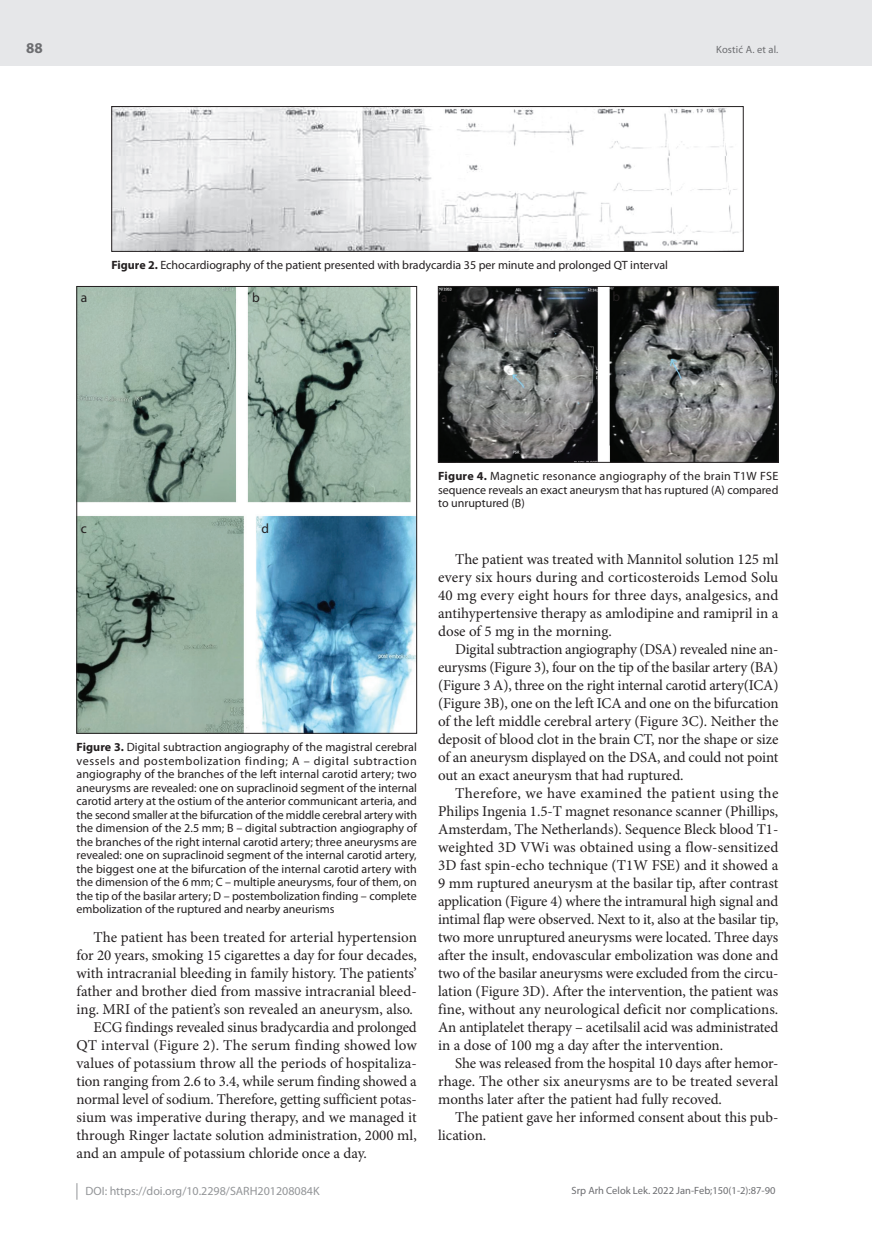
<style>
.page{position:relative;width:872px;height:1234px;background:#fff}
.page>*{position:absolute;margin:0;border:0;box-sizing:border-box;transform-origin:0 0}
.t1{font:15px/18px "Minion Pro";color:#231f20;text-align:justify}
.t2{font:700 15px "Myriad Pro";color:#6c6d70}
.t3{font:13.5px "Myriad Pro";color:#231f20}
.t4{font:12px/13.5px "Myriad Pro";color:#231f20;text-align:justify}
.t5{font:12px "Myriad Pro";color:#939598}
.t6{font:10.5px "Myriad Pro";color:#6c6d70}
.s1{font-weight:700}
</style>
<div class="page">
<div style="left:0;top:0;width:872px;height:66px;background:#e6e7e9"></div>
<svg style="left:77px;top:1183px;width:1px;height:16px"></svg>
<img style="left:113px;top:108px;width:626px;height:141px">
<div style="left:111px;top:106px;width:632px;height:145px;border:1px solid #231f20"></div>
<img style="left:79px;top:288px;width:336px;height:443px">
<div style="left:77px;top:286px;width:340px;height:447px;border:1px solid #231f20"></div>
<img style="left:440px;top:288px;width:336px;height:172px">
<div style="left:438px;top:286px;width:340px;height:176px;border:1px solid #231f20"></div>
<p class="t2" style="left:26px;top:38px;width:18px">88</p>
<p class="t6" style="left:716px;top:43px;width:64px">Kostić A. et al.</p>
<p class="t4" style="left:111px;top:258px;width:558px"><span class="s1">Figure 2.</span> Echocardiography of the patient presented with bradycardia 35 per minute and prolonged QT interval</p>
<p class="t3" style="left:81px;top:289px;width:8px">a</p>
<p class="t3" style="left:252px;top:289px;width:9px">b</p>
<p class="t3" style="left:441px;top:289px;width:8px">a</p>
<p class="t3" style="left:612px;top:288px;width:9px">b</p>
<p class="t3" style="left:81px;top:520px;width:8px">c</p>
<p class="t3" style="left:261px;top:520px;width:9px">d</p>
<p class="t4" style="left:77px;top:740px;width:342px"><span class="s1">Figure 3.</span> Digital subtraction angiography of the magistral cerebral vessels and postembolization finding; A – digital subtraction angiography of the branches of the left internal carotid artery; two aneurysms are revealed: one on supraclinoid segment of the internal carotid artery at the ostium of the anterior communicant arteria, and the second smaller at the bifurcation of the middle cerebral artery with the dimension of the 2.5 mm; B – digital subtraction angiography of the branches of the right internal carotid artery; three aneurysms are revealed: one on supraclinoid segment of the internal carotid artery, the biggest one at the bifurcation of the internal carotid artery with the dimension of the 6 mm; C – multiple aneurysms, four of them, on the tip of the basilar artery; D – postembolization finding – complete embolization of the ruptured and nearby aneurisms</p>
<p class="t1" style="left:94px;top:928px;width:325px">The patient has been treated for arterial hypertension</p>
<p class="t1" style="left:77px;top:946px;width:342px">for 20 years, smoking 15 cigarettes a day for four decades,</p>
<p class="t1" style="left:77px;top:964px;width:342px">with intracranial bleeding in family history. The patients’</p>
<p class="t1" style="left:77px;top:982px;width:342px">father and brother died from massive intracranial bleed-</p>
<p class="t1" style="left:77px;top:1000px;width:338px">ing. MRI of the patient’s son revealed an aneurysm, also.</p>
<p class="t1" style="left:94px;top:1018px;width:325px">ECG findings revealed sinus bradycardia and prolonged</p>
<p class="t1" style="left:77px;top:1036px;width:342px">QT interval (Figure 2). The serum finding showed low</p>
<p class="t1" style="left:77px;top:1054px;width:342px">values of potassium throw all the periods of hospitaliza-</p>
<p class="t1" style="left:77px;top:1072px;width:342px">tion ranging from 2.6 to 3.4, while serum finding showed a</p>
<p class="t1" style="left:77px;top:1090px;width:342px">normal level of sodium. Therefore, getting sufficient potas-</p>
<p class="t1" style="left:77px;top:1108px;width:342px">sium was imperative during therapy, and we managed it</p>
<p class="t1" style="left:77px;top:1126px;width:342px">through Ringer lactate solution administration, 2000 ml,</p>
<p class="t1" style="left:77px;top:1144px;width:292px">and an ampule of potassium chloride once a day.</p>
<p class="t4" style="left:438px;top:469px;width:342px"><span class="s1">Figure 4.</span> Magnetic resonance angiography of the brain T1W FSE sequence reveals an exact aneurysm that has ruptured (A) compared to unruptured (B)</p>
<p class="t1" style="left:438px;top:550px;width:342px;text-indent:17px">The patient was treated with Mannitol solution 125 ml every six hours during and corticosteroids Lemod Solu 40 mg every eight hours for three days, analgesics, and antihypertensive therapy as amlodipine and ramipril in a dose of 5 mg in the morning.</p>
<p class="t1" style="left:438px;top:640px;width:342px;text-indent:17px">Digital subtraction angiography (DSA) revealed nine an&shy;eurysms (Figure 3), four on the tip of the basilar artery (BA) (Figure 3 A), three on the right internal carotid artery(ICA) (Figure 3B), one on the left ICA and one on the bifurcation of the left middle cerebral artery (Figure 3C). Neither the deposit of blood clot in the brain CT, nor the shape or size of an aneurysm displayed on the DSA, and could not point out an exact aneurysm that had ruptured.</p>
<p class="t1" style="left:438px;top:784px;width:342px;text-indent:17px">Therefore, we have examined the patient using the Philips Ingenia 1.5-T magnet resonance scanner (Phillips, Amsterdam, The Netherlands). Sequence Bleck blood T1- weighted 3D VWi was obtained using a flow-sensitized 3D fast spin-echo technique (T1W FSE) and it showed a 9 mm ruptured aneurysm at the basilar tip, after contrast application (Figure 4) where the intramural high signal and intimal flap were observed. Next to it, also at the basilar tip, two more unruptured aneurysms were located. Three days after the insult, endovascular embolization was done and two of the basilar aneurysms were excluded from the circu&shy;lation (Figure 3D). After the intervention, the patient was fine, without any neurological deficit nor complications.<br>An antiplatelet therapy – acetilsalil acid was administrated in a dose of 100 mg a day after the intervention.</p>
<p class="t1" style="left:438px;top:1054px;width:342px;text-indent:17px">She was released from the hospital 10 days after hemor&shy;rhage. The other six aneurysms are to be treated several months later after the patient had fully recoved.</p>
<p class="t1" style="left:438px;top:1108px;width:342px;text-indent:17px">The patient gave her informed consent about this pub&shy;lication.</p>
<p class="t5" style="left:86px;top:1183px;width:235px">DOI: https://doi.org/10.2298/SARH201208084K</p>
<p class="t6" style="left:571px;top:1184px;width:205px">Srp Arh Celok Lek. 2022 Jan-Feb;150(1-2):87-90</p>
</div>
